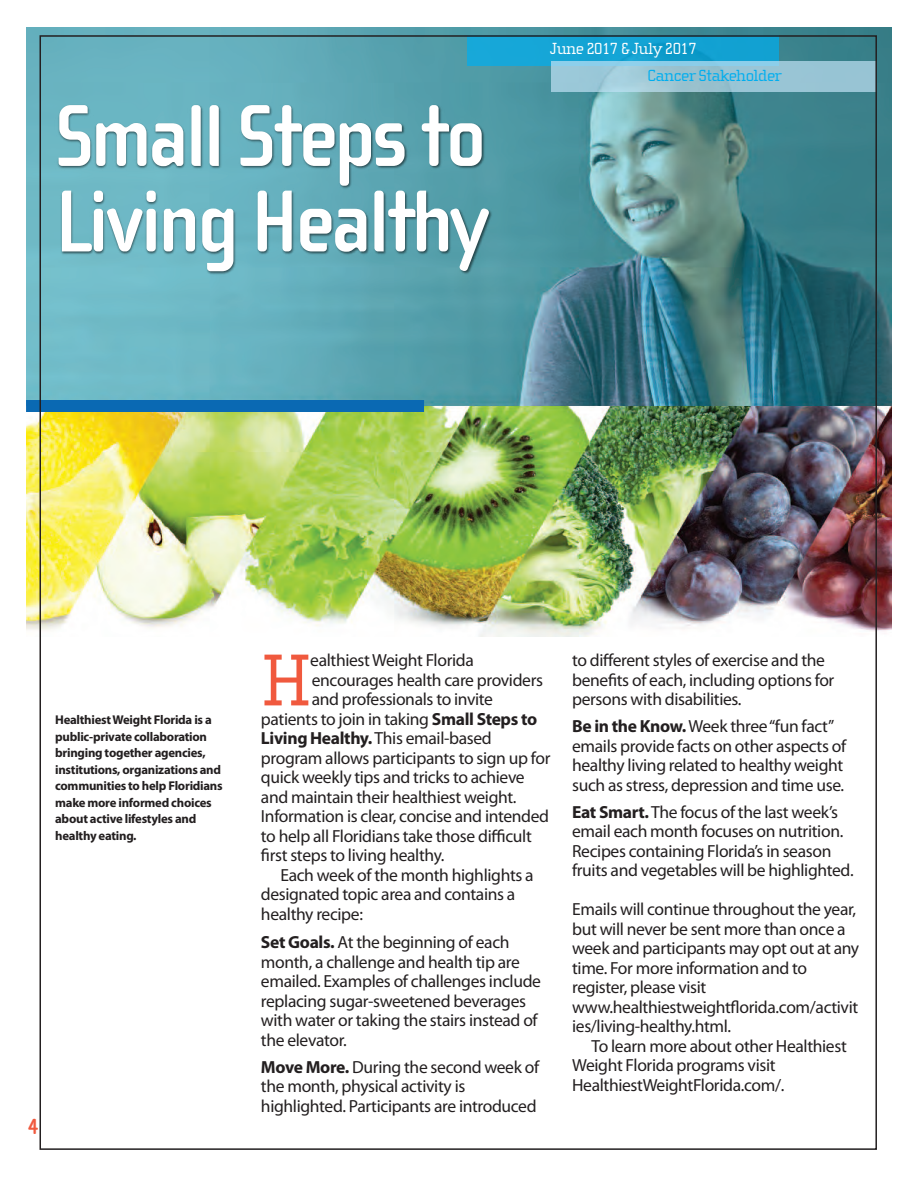
<style>
.page{position:relative;width:918px;height:1188px;background:#fff}
.page>*{position:absolute;margin:0;border:0;box-sizing:border-box;transform-origin:0 0}
.t1{font:700 90px/85.5px "Cholla Sans";letter-spacing:-.04em;color:#fff}
.t2{font:75.15px "Cholla Slab";color:#f0593e}
.t3{font:700 22.5px "Cholla Sans";color:#f0593e}
.t4{font:17.55px/19.5px "Myriad Pro";letter-spacing:-.02em;color:#231f20}
.t5{font:16.5px "Cholla Slab";letter-spacing:-.035em;color:#fff}
.t6{font:16.5px "Cholla Slab";letter-spacing:-.035em;color:#00aeef}
.t7{font:700 12.75px/16.5px "Myriad Pro";letter-spacing:-.02em;color:#231f20}
.s1{font-weight:700}
</style>
<div class="page">
<img style="left:26px;top:28px;width:865px;height:608px">
<img style="left:26px;top:88px;width:535px;height:285px">
<div style="left:468px;top:35px;width:311px;height:31px;background:#00aeef;opacity:.7"></div>
<div style="left:552px;top:61px;width:325px;height:31px;background:#c1e2f5;opacity:.7"></div>
<div style="left:26px;top:400px;width:398px;height:12px;background:#0a69b3"></div>
<h1 class="t1" style="left:55px;top:92px;width:436px">Small Steps to<br>Living Healthy</h1>
<p class="t5" style="left:550px;top:39px;width:148px">June 2017 &amp; July 2017</p>
<p class="t6" style="left:647px;top:66px;width:136px">Cancer Stakeholder</p>
<p class="t7" style="left:55px;top:713px;width:169px">Healthiest Weight Florida is a public-private collaboration bringing together agencies, institutions, organizations and communities to help Floridians make more informed choices about active lifestyles and healthy eating.</p>
<p class="t3" style="left:28px;top:1113px;width:12px">4</p>
<h2 class="t2" style="left:261px;top:636px;width:52px">H</h2>
<p class="t4" style="left:310px;top:652px;width:165px">ealthiest Weight Florida</p>
<p class="t4" style="left:312px;top:672px;width:233px">encourages health care providers</p>
<p class="t4" style="left:312px;top:691px;width:183px">and professionals to invite</p>
<p class="t4" style="left:261px;top:711px;width:278px">patients to join in taking <span class="s1">Small Steps to</span></p>
<p class="t4" style="left:261px;top:730px;width:232px"><span class="s1">Living Healthy.</span>This email-based</p>
<p class="t4" style="left:261px;top:750px;width:291px">program allows participants to sign up for</p>
<p class="t4" style="left:261px;top:769px;width:265px">quick weekly tips and tricks to achieve</p>
<p class="t4" style="left:261px;top:789px;width:257px">and maintain their healthiest weight.</p>
<p class="t4" style="left:261px;top:808px;width:290px">Information is clear, concise and intended</p>
<p class="t4" style="left:261px;top:828px;width:272px">to help all Floridians take those difficult</p>
<p class="t4" style="left:261px;top:847px;width:185px">first steps to living healthy.</p>
<p class="t4" style="left:280px;top:867px;width:255px">Each week of the month highlights a</p>
<p class="t4" style="left:261px;top:886px;width:256px">designated topic area and contains a</p>
<p class="t4" style="left:261px;top:906px;width:104px">healthy recipe:</p>
<p class="t4" style="left:261px;top:934px;width:282px"><span class="s1">Set Goals.</span> At the beginning of each month, a challenge and health tip are emailed. Examples of challenges include replacing sugar-sweetened beverages with water or taking the stairs instead of the elevator.</p>
<p class="t4" style="left:261px;top:1059px;width:280px"><span class="s1">Move More.</span> During the second week of the month, physical activity is highlighted. Participants are introduced</p>
<p class="t4" style="left:572px;top:652px;width:264px">to different styles of exercise and the benefits of each, including options for persons with disabilities.</p>
<p class="t4" style="left:572px;top:718px;width:276px"><span class="s1">Be in the Know.</span>Week three “fun fact” emails provide facts on other aspects of healthy living related to healthy weight such as stress, depression and time use.</p>
<p class="t4" style="left:572px;top:804px;width:283px"><span class="s1">Eat Smart.</span>The focus of the last week’s email each month focuses on nutrition.<br>Recipes containing Florida’s in season fruits and vegetables will be highlighted.</p>
<p class="t4" style="left:572px;top:901px;width:289px">Emails will continue throughout the year, but will never be sent more than once a week and participants may opt out at any time. For more information and to register, please visit www.healthiestweightflorida.com/activit ies/living-healthy.html.</p>
<p class="t4" style="left:572px;top:1038px;width:276px;text-indent:19px">To learn more about other Healthiest<br>Weight Florida programs visit<br>HealthiestWeightFlorida.com/.</p>
</div>
